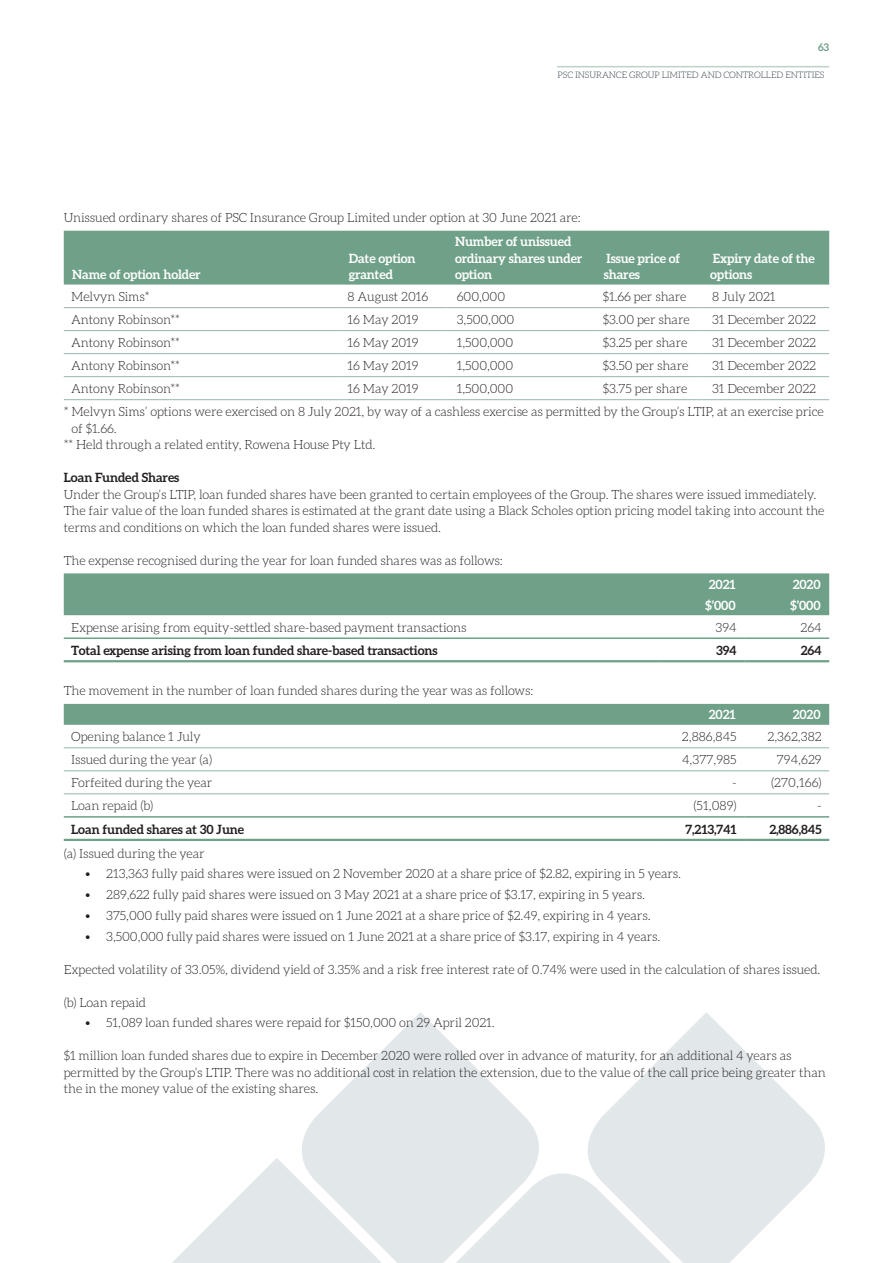
<style>
.page{position:relative;width:893px;height:1263px;background:#fff}
.page>*{position:absolute;margin:0;border:0;box-sizing:border-box;transform-origin:0 0}
.Body{font:300 12.75px/16.5px "Aleo";letter-spacing:-.01em;color:#231f20}
.Heading_T{font:700 12.75px/16.5px "Aleo";letter-spacing:-.01em;color:#fff}
.Body_Bold{font:700 12.75px "Aleo";letter-spacing:-.01em;color:#231f20}
.Numbers{font:300 12.75px "Aleo";color:#231f20}
.t1{font:700 10.5px "Aleo";color:#6fa088}
.t2{font:300 9px "Aleo";letter-spacing:-.01em;color:#2e3f47}
</style>
<div class="page">
<svg style="left:172px;top:1012px;width:653px;height:251px;fill:#e2e7ea"></svg>
<hr style="left:557px;top:66px;width:272px;height:1px;background:#c0d1c7">
<div style="left:64px;top:231px;width:765px;height:54px;background:#6fa088"></div>
<hr style="left:64px;top:307px;width:276px;height:1px;background:#97b6a5">
<hr style="left:340px;top:307px;width:106px;height:1px;background:#97b6a5">
<hr style="left:446px;top:307px;width:149px;height:1px;background:#97b6a5">
<hr style="left:595px;top:307px;width:107px;height:1px;background:#97b6a5">
<hr style="left:702px;top:307px;width:127px;height:1px;background:#97b6a5">
<hr style="left:64px;top:330px;width:276px;height:1px;background:#97b6a5">
<hr style="left:340px;top:330px;width:106px;height:1px;background:#97b6a5">
<hr style="left:446px;top:330px;width:149px;height:1px;background:#97b6a5">
<hr style="left:595px;top:330px;width:107px;height:1px;background:#97b6a5">
<hr style="left:702px;top:330px;width:127px;height:1px;background:#97b6a5">
<hr style="left:64px;top:353px;width:276px;height:1px;background:#97b6a5">
<hr style="left:340px;top:353px;width:106px;height:1px;background:#97b6a5">
<hr style="left:446px;top:353px;width:149px;height:1px;background:#97b6a5">
<hr style="left:595px;top:353px;width:107px;height:1px;background:#97b6a5">
<hr style="left:702px;top:353px;width:127px;height:1px;background:#97b6a5">
<hr style="left:64px;top:376px;width:276px;height:1px;background:#97b6a5">
<hr style="left:340px;top:376px;width:106px;height:1px;background:#97b6a5">
<hr style="left:446px;top:376px;width:149px;height:1px;background:#97b6a5">
<hr style="left:595px;top:376px;width:107px;height:1px;background:#97b6a5">
<hr style="left:702px;top:376px;width:127px;height:1px;background:#97b6a5">
<hr style="left:64px;top:399px;width:276px;height:1px;background:#97b6a5">
<hr style="left:340px;top:399px;width:106px;height:1px;background:#97b6a5">
<hr style="left:446px;top:399px;width:149px;height:1px;background:#97b6a5">
<hr style="left:595px;top:399px;width:107px;height:1px;background:#97b6a5">
<hr style="left:702px;top:399px;width:127px;height:1px;background:#97b6a5">
<div style="left:64px;top:573px;width:765px;height:42px;background:#6fa088"></div>
<hr style="left:64px;top:637px;width:595px;height:2px;background:#6fa088">
<hr style="left:659px;top:637px;width:85px;height:2px;background:#6fa088">
<hr style="left:744px;top:637px;width:85px;height:2px;background:#6fa088">
<hr style="left:64px;top:660px;width:595px;height:2px;background:#6fa088">
<hr style="left:659px;top:660px;width:85px;height:2px;background:#6fa088">
<hr style="left:744px;top:660px;width:85px;height:2px;background:#6fa088">
<div style="left:64px;top:704px;width:765px;height:21px;background:#6fa088"></div>
<hr style="left:64px;top:747px;width:595px;height:1px;background:#97b6a5">
<hr style="left:659px;top:747px;width:85px;height:1px;background:#97b6a5">
<hr style="left:744px;top:747px;width:85px;height:1px;background:#97b6a5">
<hr style="left:64px;top:770px;width:595px;height:1px;background:#97b6a5">
<hr style="left:659px;top:770px;width:85px;height:1px;background:#97b6a5">
<hr style="left:744px;top:770px;width:85px;height:1px;background:#97b6a5">
<hr style="left:64px;top:793px;width:595px;height:1px;background:#97b6a5">
<hr style="left:659px;top:793px;width:85px;height:1px;background:#97b6a5">
<hr style="left:744px;top:793px;width:85px;height:1px;background:#97b6a5">
<hr style="left:64px;top:816px;width:595px;height:2px;background:#6fa088">
<hr style="left:659px;top:816px;width:85px;height:2px;background:#6fa088">
<hr style="left:744px;top:816px;width:85px;height:2px;background:#6fa088">
<hr style="left:64px;top:839px;width:595px;height:2px;background:#6fa088">
<hr style="left:659px;top:839px;width:85px;height:2px;background:#6fa088">
<hr style="left:744px;top:839px;width:85px;height:2px;background:#6fa088">
<p class="t1" style="left:818px;top:41px;width:13px">63</p>
<p class="t2" style="left:558px;top:70px;width:268px">PSC INSURANCE GROUP LIMITED AND CONTROLLED ENTITIES</p>
<p class="Body" style="left:64px;top:209px;width:518px">Unissued ordinary shares of PSC Insurance Group Limited under option at 30 June 2021 are:</p>
<p class="Heading_T" style="left:72px;top:266px;width:130px">Name of option holder</p>
<p class="Heading_T" style="left:349px;top:250px;width:69px">Date option granted</p>
<p class="Heading_T" style="left:455px;top:233px;width:129px">Number of unissued ordinary shares under option</p>
<p class="Heading_T" style="left:604px;top:250px;width:78px">Issue price of shares</p>
<p class="Heading_T" style="left:710px;top:250px;width:106px">Expiry date of the options</p>
<p class="Body" style="left:71px;top:288px;width:80px">Melvyn Sims*</p>
<p class="Body" style="left:348px;top:288px;width:82px">8 August 2016</p>
<p class="Body" style="left:457px;top:288px;width:50px">600,000</p>
<p class="Body" style="left:603px;top:288px;width:85px">$1.66 per share</p>
<p class="Body" style="left:712px;top:288px;width:65px">8 July 2021</p>
<p class="Body" style="left:71px;top:311px;width:110px">Antony Robinson**</p>
<p class="Body" style="left:348px;top:311px;width:72px">16 May 2019</p>
<p class="Body" style="left:457px;top:311px;width:59px">3,500,000</p>
<p class="Body" style="left:603px;top:311px;width:88px">$3.00 per share</p>
<p class="Body" style="left:712px;top:311px;width:106px">31 December 2022</p>
<p class="Body" style="left:71px;top:334px;width:110px">Antony Robinson**</p>
<p class="Body" style="left:348px;top:334px;width:72px">16 May 2019</p>
<p class="Body" style="left:457px;top:334px;width:58px">1,500,000</p>
<p class="Body" style="left:603px;top:334px;width:86px">$3.25 per share</p>
<p class="Body" style="left:712px;top:334px;width:106px">31 December 2022</p>
<p class="Body" style="left:71px;top:357px;width:110px">Antony Robinson**</p>
<p class="Body" style="left:348px;top:357px;width:72px">16 May 2019</p>
<p class="Body" style="left:457px;top:357px;width:58px">1,500,000</p>
<p class="Body" style="left:603px;top:357px;width:87px">$3.50 per share</p>
<p class="Body" style="left:712px;top:357px;width:106px">31 December 2022</p>
<p class="Body" style="left:71px;top:381px;width:110px">Antony Robinson**</p>
<p class="Body" style="left:348px;top:381px;width:72px">16 May 2019</p>
<p class="Body" style="left:457px;top:381px;width:58px">1,500,000</p>
<p class="Body" style="left:603px;top:381px;width:86px">$3.75 per share</p>
<p class="Body" style="left:712px;top:381px;width:106px">31 December 2022</p>
<p class="Body" style="left:71px;top:404px;width:754px;text-indent:-8px">* Melvyn Sims’ options were exercised on 8 July 2021, by way of a cashless exercise as permitted by the Group’s LTIP, at an exercise price of $1.66.</p>
<p class="Body" style="left:64px;top:437px;width:313px">** Held through a related entity, Rowena House Pty Ltd.</p>
<p class="Body_Bold" style="left:64px;top:470px;width:117px">Loan Funded Shares</p>
<p class="Body" style="left:64px;top:486px;width:762px">Under the Group’s LTIP, loan funded shares have been granted to certain employees of the Group. The shares were issued immediately.<br>The fair value of the loan funded shares is estimated at the grant date using a Black Scholes option pricing model taking into account the terms and conditions on which the loan funded shares were issued.</p>
<p class="Body" style="left:64px;top:552px;width:441px">The expense recognised during the year for loan funded shares was as follows:</p>
<p class="Heading_T" style="left:709px;top:576px;width:28px">2021</p>
<p class="Heading_T" style="left:793px;top:576px;width:29px">2020</p>
<p class="Heading_T" style="left:705px;top:597px;width:32px">$’000</p>
<p class="Heading_T" style="left:790px;top:597px;width:32px">$’000</p>
<p class="Body" style="left:71px;top:619px;width:397px">Expense arising from equity-settled share-based payment transactions</p>
<p class="Numbers" style="left:715px;top:620px;width:23px">394</p>
<p class="Numbers" style="left:800px;top:620px;width:23px">264</p>
<p class="Body_Bold" style="left:71px;top:643px;width:368px">Total expense arising from loan funded share-based transactions</p>
<p class="Body_Bold" style="left:716px;top:643px;width:22px">394</p>
<p class="Body_Bold" style="left:801px;top:643px;width:22px">264</p>
<p class="Body" style="left:64px;top:683px;width:471px">The movement in the number of loan funded shares during the year was as follows:</p>
<p class="Heading_T" style="left:709px;top:706px;width:28px">2021</p>
<p class="Heading_T" style="left:793px;top:706px;width:29px">2020</p>
<p class="Body" style="left:71px;top:729px;width:131px">Opening balance 1 July</p>
<p class="Numbers" style="left:682px;top:730px;width:56px">2,886,845</p>
<p class="Numbers" style="left:767px;top:730px;width:56px">2,362,382</p>
<p class="Body" style="left:71px;top:752px;width:143px">Issued during the year (a)</p>
<p class="Numbers" style="left:682px;top:753px;width:56px">4,377,985</p>
<p class="Numbers" style="left:777px;top:753px;width:46px">794,629</p>
<p class="Body" style="left:71px;top:775px;width:143px">Forfeited during the year</p>
<p class="Numbers" style="left:732px;top:776px;width:6px">-</p>
<p class="Numbers" style="left:771px;top:776px;width:52px">(270,166)</p>
<p class="Body" style="left:71px;top:798px;width:84px">Loan repaid (b)</p>
<p class="Numbers" style="left:693px;top:799px;width:45px">(51,089)</p>
<p class="Numbers" style="left:817px;top:799px;width:6px">-</p>
<p class="Body_Bold" style="left:71px;top:821px;width:175px">Loan funded shares at 30 June</p>
<p class="Body_Bold" style="left:685px;top:821px;width:53px">7,213,741</p>
<p class="Body_Bold" style="left:769px;top:821px;width:54px">2,886,845</p>
<p class="Body" style="left:64px;top:845px;width:143px">(a) Issued during the year</p>
<p class="Body" style="left:85px;top:865px;width:598px">• 213,363 fully paid shares were issued on 2 November 2020 at a share price of $2.82, expiring in 5 years.</p>
<p class="Body" style="left:85px;top:886px;width:562px">• 289,622 fully paid shares were issued on 3 May 2021 at a share price of $3.17, expiring in 5 years.</p>
<p class="Body" style="left:85px;top:907px;width:567px">• 375,000 fully paid shares were issued on 1 June 2021 at a share price of $2.49, expiring in 4 years.</p>
<p class="Body" style="left:85px;top:928px;width:577px">• 3,500,000 fully paid shares were issued on 1 June 2021 at a share price of $3.17, expiring in 4 years.</p>
<p class="Body" style="left:64px;top:961px;width:758px">Expected volatility of 33.05%, dividend yield of 3.35% and a risk free interest rate of 0.74% were used in the calculation of shares issued.</p>
<p class="Body" style="left:64px;top:994px;width:84px">(b) Loan repaid</p>
<p class="Body" style="left:85px;top:1014px;width:411px">• 51,089 loan funded shares were repaid for $150,000 on 29 April 2021.</p>
<p class="Body" style="left:64px;top:1047px;width:763px">$1 million loan funded shares due to expire in December 2020 were rolled over in advance of maturity, for an additional 4 years as permitted by the Group’s LTIP. There was no additional cost in relation the extension, due to the value of the call price being greater than the in the money value of the existing shares.</p>
</div>
